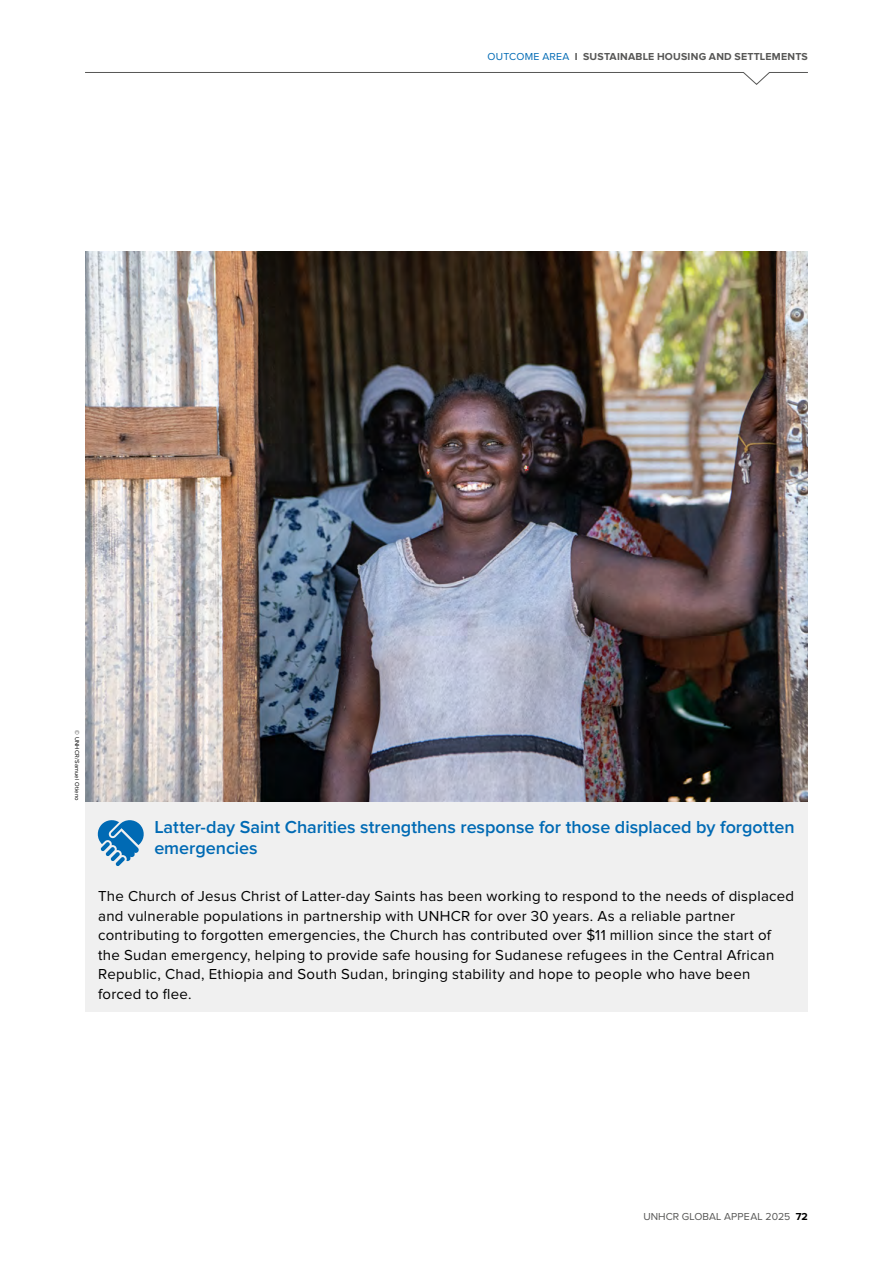
<style>
.page{position:relative;width:893px;height:1263px;background:#fff}
.page>*{position:absolute;margin:0;border:0;box-sizing:border-box;transform-origin:0 0}
.t1{font:600 18px/21px "Proxima Nova";letter-spacing:-.005em;color:#006ab4}
.t2{font:15px/19.5px "Proxima Nova";letter-spacing:.015em;color:#000}
.t3{font:700 10.5px "Proxima Nova";letter-spacing:.02em;color:#575756}
.t4{font:10.5px "Proxima Nova";color:#575756}
.t5{font:6px "Proxima Nova";letter-spacing:.025em;color:#000}
.s1{font-weight:400;color:#006ab4}
.s2{font-weight:700;color:#000}
</style>
<div class="page">
<svg style="left:85px;top:72px;width:723px;height:13px"></svg>
<div style="left:85px;top:801px;width:723px;height:210px;background:#f0f0f0"></div>
<svg style="left:97px;top:820px;width:47px;height:46px"></svg>
<img style="left:85px;top:252px;width:723px;height:549px">
<p class="t3" style="left:488px;top:50px;width:322px"><span class="s1">OUTCOME AREA</span> I SUSTAINABLE HOUSING AND SETTLEMENTS</p>
<p class="t5" style="left:80px;top:730px;width:72px;rotate:90deg">© UNHCR/Samuel Otieno</p>
<p class="t1" style="left:154px;top:816px;width:642px">Latter-day Saint Charities strengthens response for those displaced by forgotten emergencies</p>
<p class="t2" style="left:98px;top:887px;width:697px">The Church of Jesus Christ of Latter-day Saints has been working to respond to the needs of displaced and vulnerable populations in partnership with UNHCR for over 30 years. As a reliable partner contributing to forgotten emergencies, the Church has contributed over $11 million since the start of the Sudan emergency, helping to provide safe housing for Sudanese refugees in the Central African Republic, Chad, Ethiopia and South Sudan, bringing stability and hope to people who have been forced to flee.</p>
<p class="t4" style="left:643px;top:1212px;width:166px">UNHCR GLOBAL APPEAL 2025 <span class="s2">72</span></p>
</div>
